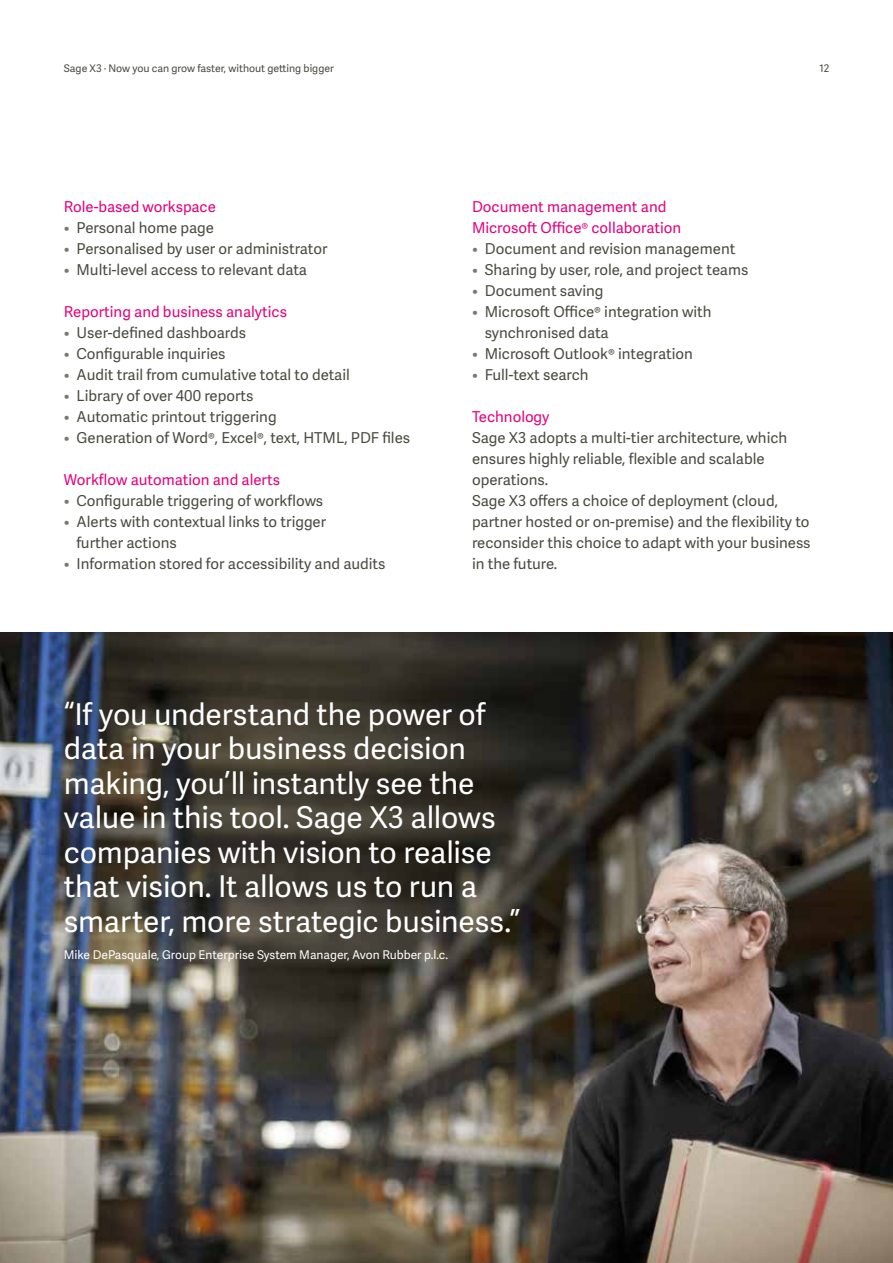
<style>
.page{position:relative;width:893px;height:1263px;background:#fff}
.page>*{position:absolute;margin:0;border:0;box-sizing:border-box;transform-origin:0 0}
.t1{font:30px/34.5px "Adelle Sans SAGE";letter-spacing:-.005em;color:#fff}
.t2{font:15px/21px "Adelle Sans SAGE";color:#494a3f}
.t3{font:15px/21px "Adelle Sans SAGE";color:#e4007d}
.t4{font:12px "Adelle Sans SAGE";color:#fff}
.t5{font:10.5px "Adelle Sans SAGE";color:#494a3f}
.s1{color:#777a71}
</style>
<div class="page">
<img style="left:0;top:632px;width:893px;height:631px">
<p class="t5" style="left:64px;top:61px;width:272px">Sage X3 · Now you can grow faster, without getting bigger</p>
<p class="t5" style="left:819px;top:61px;width:11px">12</p>
<p class="t3" style="left:64px;top:196px;width:154px">Role-based workspace</p>
<p class="t2" style="left:64px;top:217px;width:152px"><span class="s1">•</span> Personal home page</p>
<p class="t2" style="left:64px;top:238px;width:265px"><span class="s1">•</span> Personalised by user or administrator</p>
<p class="t2" style="left:64px;top:259px;width:245px"><span class="s1">•</span> Multi-level access to relevant data</p>
<p class="t3" style="left:64px;top:301px;width:225px">Reporting and business analytics</p>
<p class="t2" style="left:64px;top:322px;width:184px"><span class="s1">•</span> User-defined dashboards</p>
<p class="t2" style="left:64px;top:343px;width:163px"><span class="s1">•</span> Configurable inquiries</p>
<p class="t2" style="left:64px;top:364px;width:288px"><span class="s1">•</span> Audit trail from cumulative total to detail</p>
<p class="t2" style="left:64px;top:385px;width:191px"><span class="s1">•</span> Library of over 400 reports</p>
<p class="t2" style="left:64px;top:406px;width:214px"><span class="s1">•</span> Automatic printout triggering</p>
<p class="t2" style="left:64px;top:427px;width:348px"><span class="s1">•</span> Generation of Word®, Excel®, text, HTML, PDF files</p>
<p class="t3" style="left:64px;top:469px;width:218px">Workflow automation and alerts</p>
<p class="t2" style="left:64px;top:490px;width:261px"><span class="s1">•</span> Configurable triggering of workflows</p>
<p class="t2" style="left:77px;top:511px;width:251px;text-indent:-13px"><span class="s1">•</span> Alerts with contextual links to trigger further actions</p>
<p class="t2" style="left:64px;top:553px;width:323px"><span class="s1">•</span> Information stored for accessibility and audits</p>
<p class="t3" style="left:472px;top:196px;width:211px">Document management and<br>Microsoft Office® collaboration</p>
<p class="t2" style="left:472px;top:238px;width:265px"><span class="s1">•</span> Document and revision management</p>
<p class="t2" style="left:472px;top:259px;width:278px"><span class="s1">•</span> Sharing by user, role, and project teams</p>
<p class="t2" style="left:472px;top:280px;width:133px"><span class="s1">•</span> Document saving</p>
<p class="t2" style="left:485px;top:301px;width:228px;text-indent:-13px"><span class="s1">•</span> Microsoft Office® integration with synchronised data</p>
<p class="t2" style="left:472px;top:343px;width:222px"><span class="s1">•</span> Microsoft Outlook® integration</p>
<p class="t2" style="left:472px;top:364px;width:118px"><span class="s1">•</span> Full-text search</p>
<p class="t3" style="left:472px;top:406px;width:79px">Technology</p>
<p class="t2" style="left:472px;top:427px;width:340px">Sage X3 adopts a multi-tier architecture, which ensures highly reliable, flexible and scalable operations.<br>Sage X3 offers a choice of deployment (cloud, partner hosted or on-premise) and the flexibility to reconsider this choice to adapt with your business in the future.</p>
<h1 class="t1" style="left:64px;top:696px;width:458px">“If you understand the power of data in your business decision making, you’ll instantly see the value in this tool. Sage X3 allows companies with vision to realise that vision. It allows us to run a smarter, more strategic business.”</h1>
<p class="t4" style="left:64px;top:946px;width:386px">Mike DePasquale, Group Enterprise System Manager, Avon Rubber p.l.c.</p>
</div>
